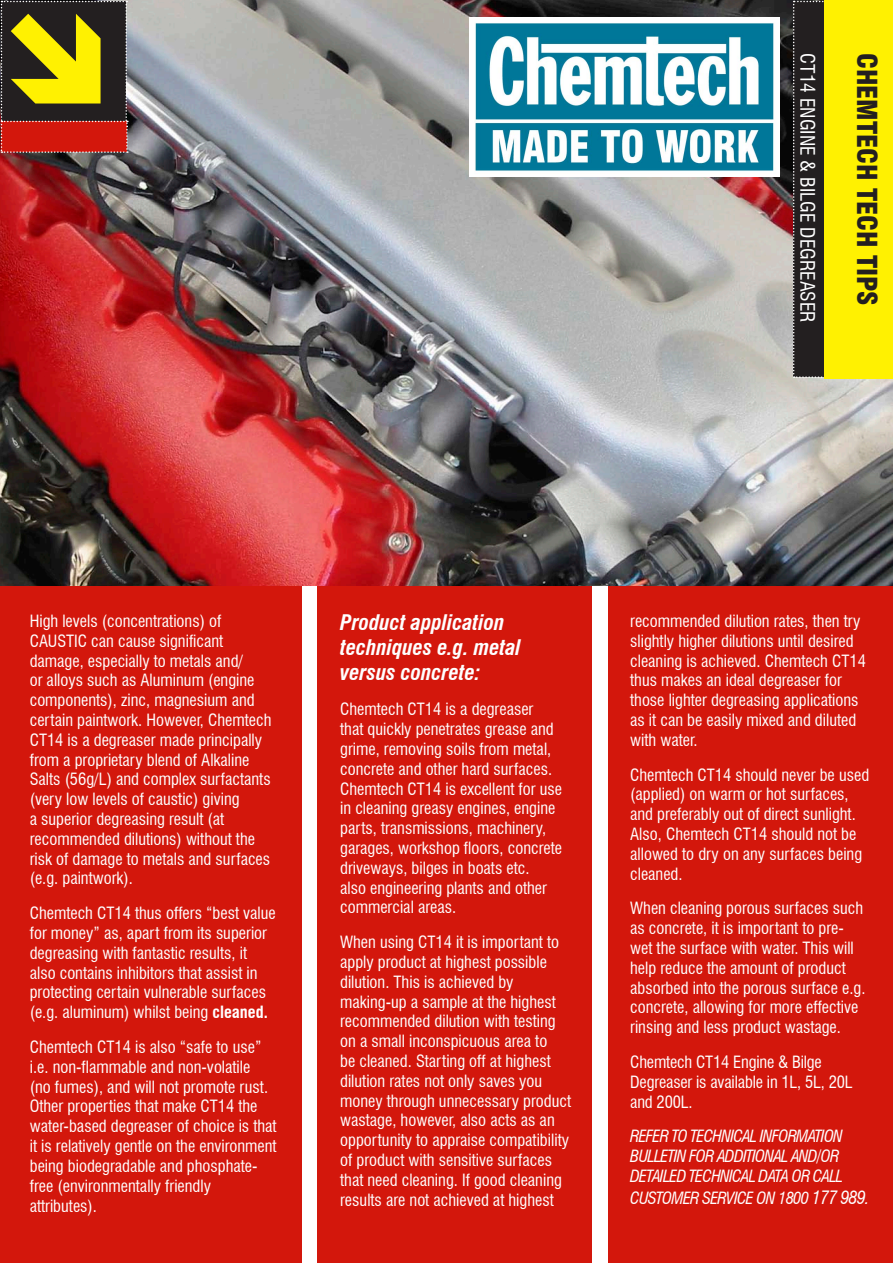
<style>
.page{position:relative;width:893px;height:1263px;background:#fff}
.page>*{position:absolute;margin:0;border:0;box-sizing:border-box;transform-origin:0 0}
.t1{font:900 condensed 27px "Swiss 721 BT";color:#231f20}
.t2{font:italic 700 condensed 21px/25.2px "Swiss 721 BT";color:#fff}
.t3{font:condensed 19.5px "Swiss 721 BT";color:#fff}
.t4{font:condensed 16.5px/19.8px "Swiss 721 BT";color:#fff}
.t5{font:italic condensed 16.5px/19.8px "Swiss 721 BT";letter-spacing:-.04em;color:#fff}
.s1{font-weight:700}
.s2{font-size:18px}
</style>
<div class="page">
<div style="left:609px;top:567px;width:284px;height:696px;background:#d3170c"></div>
<div style="left:317px;top:568px;width:274px;height:695px;background:#d3170c"></div>
<div style="left:0;top:575px;width:301px;height:688px;background:#d3170c"></div>
<img style="left:0;top:0;width:893px;height:585px">
<svg style="left:793px;top:1px;width:32px;height:377px;background:#2e2a23"></svg>
<div style="left:825px;top:0;width:68px;height:379px;background:#fff101"></div>
<img style="left:469px;top:17px;width:311px;height:159px">
<svg style="left:1px;top:1px;width:127px;height:152px;background:#4b2221"></svg>
<p class="t3" style="left:819px;top:53px;width:271px;rotate:90deg">CT14 ENGINE &amp; BILGE DEGREASER</p>
<p class="t1" style="left:883px;top:53px;width:254px;rotate:90deg">CHEMTECH TECH TIPS</p>
<p class="t4" style="left:30px;top:611px;width:243px">High levels (concentrations) of CAUSTIC can cause significant damage, especially to metals and/<br>or alloys such as Aluminum (engine components), zinc, magnesium and certain paintwork. However, Chemtech CT14 is a degreaser made principally from a proprietary blend of Alkaline Salts (56g/L) and complex surfactants (very low levels of caustic) giving<br>a superior degreasing result (at recommended dilutions) without the risk of damage to metals and surfaces (e.g. paintwork).</p>
<p class="t4" style="left:30px;top:903px;width:248px">Chemtech CT14 thus offers “best value for money” as, apart from its superior degreasing with fantastic results, it also contains inhibitors that assist in protecting certain vulnerable surfaces (e.g. aluminum) whilst being <span class="s1">cleaned.</span></p>
<p class="t4" style="left:30px;top:1037px;width:248px">Chemtech CT14 is also “safe to use” i.e. non-flammable and non-volatile<br>(no fumes), and will not promote rust.<br>Other properties that make CT14 the water-based degreaser of choice is that it is relatively gentle on the environment being biodegradable and phosphate&shy;free (environmentally friendly attributes).</p>
<p class="t2" style="left:340px;top:610px;width:182px">Product application techniques e.g. metal versus concrete:</p>
<p class="t4" style="left:340px;top:699px;width:223px">Chemtech CT14 is a degreaser<br>that quickly penetrates grease and grime, removing soils from metal, concrete and other hard surfaces.<br>Chemtech CT14 is excellent for use in cleaning greasy engines, engine parts, transmissions, machinery, garages, workshop floors, concrete driveways, bilges in boats etc.<br>also engineering plants and other commercial areas.</p>
<p class="t4" style="left:340px;top:932px;width:232px">When using CT14 it is important to apply product at highest possible dilution. This is achieved by making-up a sample at the highest recommended dilution with testing on a small inconspicuous area to<br>be cleaned. Starting off at highest dilution rates not only saves you money through unnecessary product wastage, however, also acts as an opportunity to appraise compatibility of product with sensitive surfaces that need cleaning. If good cleaning results are not achieved at highest</p>
<p class="t4" style="left:630px;top:611px;width:237px">recommended dilution rates, then try slightly higher dilutions until desired cleaning is achieved. Chemtech CT14 thus makes an ideal degreaser for those lighter degreasing applications as it can be easily mixed and diluted with water.</p>
<p class="t4" style="left:630px;top:765px;width:240px">Chemtech CT14 should never be used (applied) on warm or hot surfaces, and preferably out of direct sunlight.<br>Also, Chemtech CT14 should not be allowed to dry on any surfaces being cleaned.</p>
<p class="t4" style="left:630px;top:898px;width:237px">When cleaning porous surfaces such as concrete, it is important to pre&shy;wet the surface with water. This will help reduce the amount of product absorbed into the porous surface e.g. concrete, allowing for more effective rinsing and less product wastage.</p>
<p class="t4" style="left:630px;top:1052px;width:224px">Chemtech CT14 Engine &amp; Bilge<br>Degreaser is available in 1L, 5L, 20L and 200L.</p>
<p class="t5" style="left:630px;top:1126px;width:214px">REFER TO TECHNICAL INFORMATION<br>BULLETIN FOR ADDITIONAL AND/OR<br>DETAILED TECHNICAL DATA OR CALL</p>
<p class="t5" style="left:630px;top:1188px;width:241px">CUSTOMER SERVICE ON 1800 <span class="s2">177 989.</span></p>
</div>
